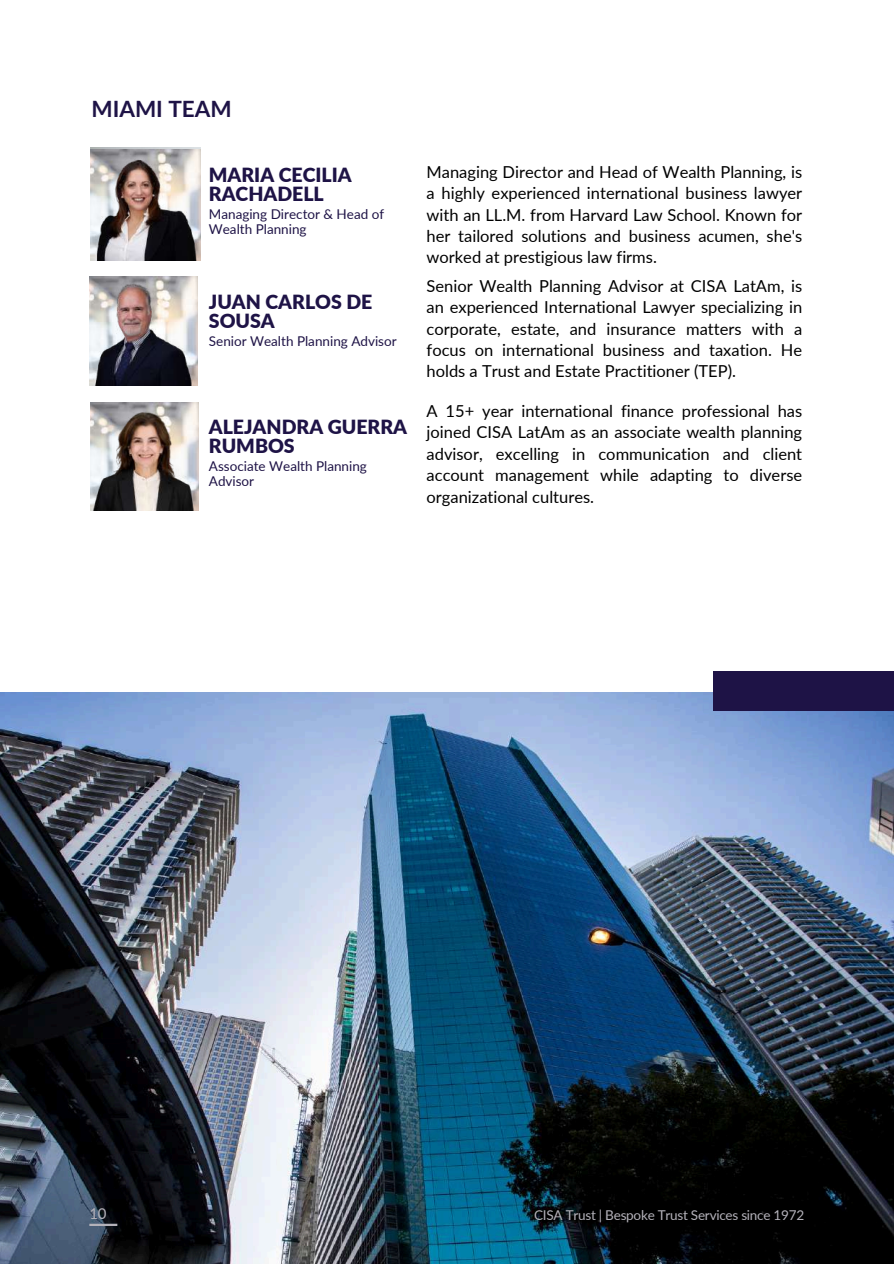
<style>
.page{position:relative;width:894px;height:1264px;background:#fff}
.page>*{position:absolute;margin:0;border:0;box-sizing:border-box;transform-origin:0 0}
.t1{font:700 22.5px "Lato";color:#1e1346}
.t2{font:900 19.5px/19.2px "Lato";color:#1e1346}
.t3{font:16.5px/21.3px "Lato";color:#000001;text-align:justify}
.t4{font:15px "Lato";color:#b4b2ba}
.t5{font:13.5px/15.8px "Lato";color:#1e1346}
.t6{font:13.5px "Lato";letter-spacing:-.02em;color:#b4b2ba}
</style>
<div class="page">
<img style="left:90px;top:402px;width:109px;height:108px">
<img style="left:90px;top:152px;width:111px;height:108px">
<img style="left:89px;top:276px;width:109px;height:109px">
<img style="left:0;top:692px;width:893px;height:571px">
<hr style="left:89px;top:1223px;width:28px;height:2px;background:#b4b2ba">
<div style="left:712px;top:671px;width:181px;height:40px;background:#1e1346"></div>
<h1 class="t1" style="left:91px;top:95px;width:142px">MIAMI TEAM</h1>
<p class="t2" style="left:209px;top:164px;width:144px">MARIA CECILIA<br>RACHADELL</p>
<p class="t5" style="left:209px;top:205px;width:177px">Managing Director &amp; Head of<br>Wealth Planning</p>
<p class="t2" style="left:209px;top:291px;width:165px">JUAN CARLOS DE<br>SOUSA</p>
<p class="t5" style="left:209px;top:332px;width:189px">Senior Wealth Planning Advisor</p>
<p class="t2" style="left:209px;top:416px;width:200px">ALEJANDRA GUERRA<br>RUMBOS</p>
<p class="t5" style="left:209px;top:457px;width:159px">Associate Wealth Planning<br>Advisor</p>
<p class="t3" style="left:426px;top:161px;width:377px">Managing Director and Head of Wealth Planning, is a highly experienced international business lawyer with an LL.M. from Harvard Law School. Known for her tailored solutions and business acumen, she's worked at prestigious law firms.</p>
<p class="t3" style="left:426px;top:275px;width:377px">Senior Wealth Planning Advisor at CISA LatAm, is an experienced International Lawyer specializing in corporate, estate, and insurance matters with a focus on international business and taxation. He holds a Trust and Estate Practitioner (TEP).</p>
<p class="t3" style="left:426px;top:400px;width:377px">A 15+ year international finance professional has joined CISA LatAm as an associate wealth planning advisor, excelling in communication and client account management while adapting to diverse organizational cultures.</p>
<p class="t4" style="left:89px;top:1203px;width:19px">10</p>
<p class="t6" style="left:534px;top:1206px;width:271px">CISA Trust | Bespoke Trust Services since 1972</p>
</div>
